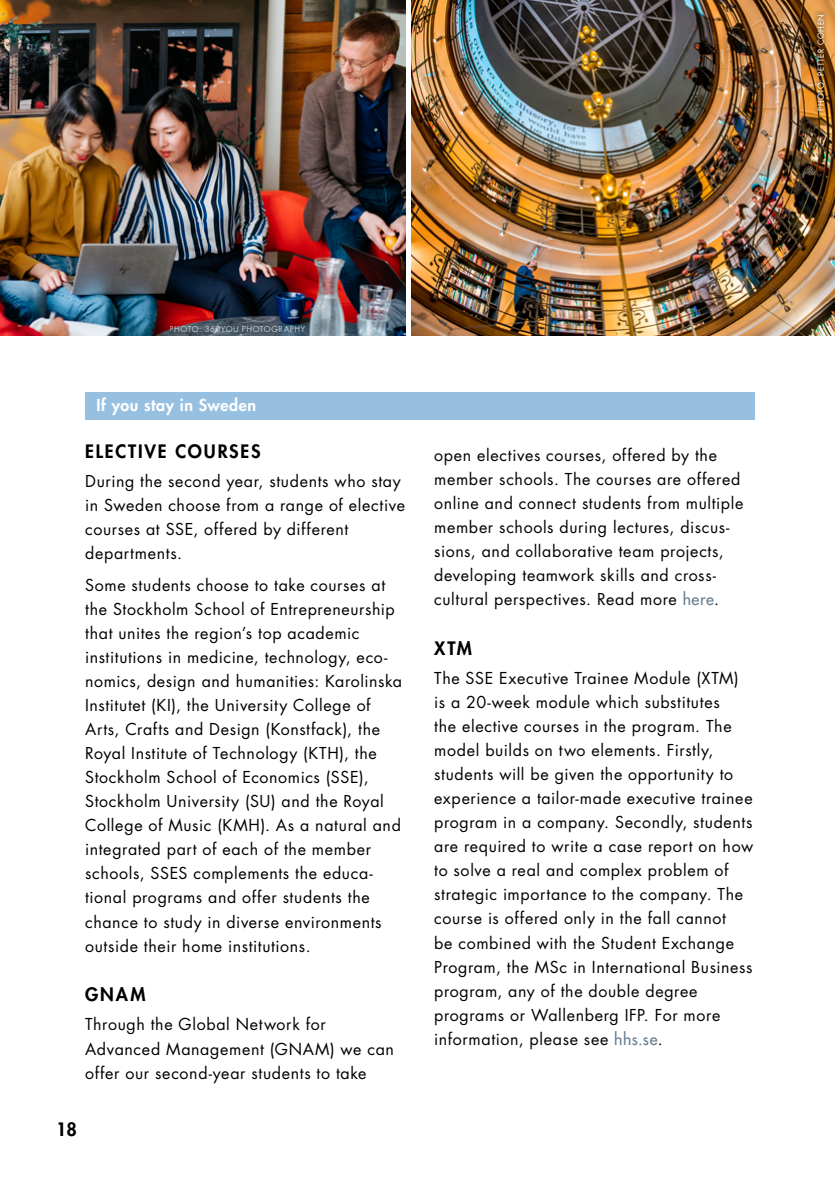
<style>
.page{position:relative;width:840px;height:1191px;background:#fff}
.page>*{position:absolute;margin:0;border:0;box-sizing:border-box;transform-origin:0 0}
.t1{font:800 18px "Futura Std";letter-spacing:.105em;color:#000}
.t2{font:16px/24px "Futura Std";letter-spacing:.04em;color:#000}
.t3{font:800 16px "Futura Std";letter-spacing:.04em;color:#fff}
.t4{font:8px "Futura Std";letter-spacing:.06em;color:#fff}
.s1{font-weight:500;color:#677e91}
</style>
<div class="page">
<div style="left:85px;top:392px;width:669px;height:28px;background:#96bfe0"></div>
<img style="left:0;top:0;width:405px;height:336px">
<img style="left:411px;top:0;width:422px;height:336px">
<div style="left:811px;top:8px;width:18px;height:107px;background:#000;opacity:.2"></div>
<p class="t4" style="left:815px;top:111px;width:98px;rotate:-90deg">PHOTO: PETTER COHEN</p>
<p class="t4" style="left:170px;top:323px;width:137px">PHOTO: 360YOU PHOTOGRAPHY</p>
<p class="t3" style="left:96px;top:395px;width:161px">If you stay in Sweden</p>
<p class="t1" style="left:85px;top:440px;width:177px">ELECTIVE COURSES</p>
<p class="t2" style="left:85px;top:469px;width:321px">During the second year, students who stay in Sweden choose from a range of elective courses at SSE, offered by different departments.</p>
<p class="t2" style="left:85px;top:573px;width:318px">Some students choose to take courses at the Stockholm School of Entrepreneurship that unites the region’s top academic institutions in medicine, technology, eco&shy;nomics, design and humanities: Karolinska Institutet (KI), the University College of Arts, Crafts and Design (Konstfack), the Royal Institute of Technology (KTH), the Stockholm School of Economics (SSE), Stockholm University (SU) and the Royal College of Music (KMH). As a natural and integrated part of each of the member schools, SSES complements the educa&shy;tional programs and offer students the chance to study in diverse environments outside their home institutions.</p>
<p class="t1" style="left:85px;top:983px;width:62px">GNAM</p>
<p class="t2" style="left:85px;top:1012px;width:310px">Through the Global Network for<br>Advanced Management (GNAM) we can offer our second-year students to take</p>
<p class="t1" style="left:56px;top:1118px;width:22px">18</p>
<p class="t2" style="left:434px;top:443px;width:310px">open electives courses, offered by the member schools. The courses are offered online and connect students from multiple member schools during lectures, discus&shy;sions, and collaborative team projects, developing teamwork skills and cross&shy;cultural perspectives. Read more <span class="s1">here</span>.</p>
<p class="t1" style="left:434px;top:637px;width:39px">XTM</p>
<p class="t2" style="left:434px;top:666px;width:320px">The SSE Executive Trainee Module (XTM) is a 20-week module which substitutes<br>the elective courses in the program. The model builds on two elements. Firstly, students will be given the opportunity to experience a tailor-made executive trainee program in a company. Secondly, students are required to write a case report on how to solve a real and complex problem of strategic importance to the company. The course is offered only in the fall cannot<br>be combined with the Student Exchange Program, the MSc in International Business program, any of the double degree programs or Wallenberg IFP. For more information, please see <span class="s1">hhs.se</span>.</p>
</div>
